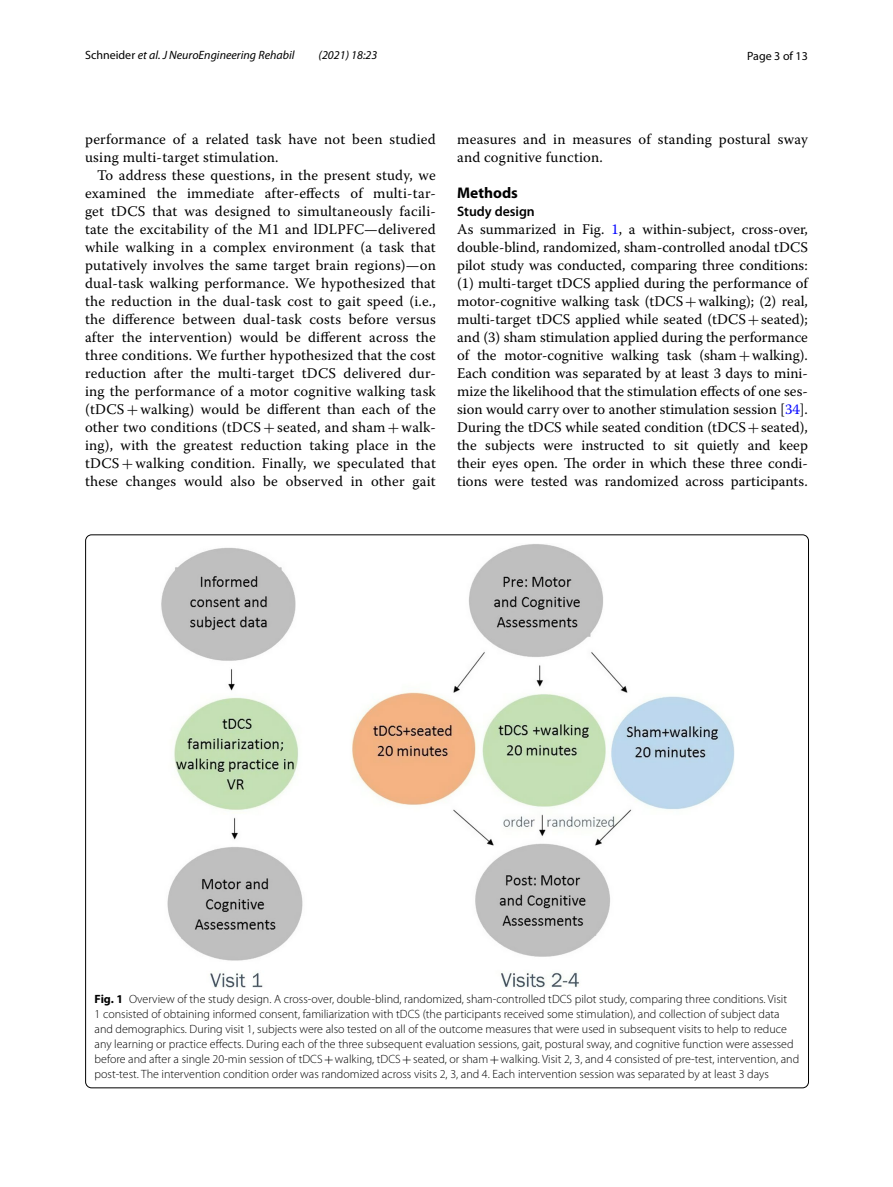
<style>
.page{position:relative;width:893px;height:1187px;background:#fff}
.page>*{position:absolute;margin:0;border:0;box-sizing:border-box;transform-origin:0 0}
.t1{font:700 15.45px "Myriad Pro";color:#000}
.t2{font:14.7px/18px "Warnock Pro";letter-spacing:.015em;color:#000}
.t3{font:600 13.8px "Myriad Pro";color:#000}
.t4{font:300 12px/15px "Myriad Pro";color:#000}
.t5{font:italic 12px "Myriad Pro";color:#000}
.t6{font:12px "Myriad Pro";color:#000}
.s1{font-style:normal}
.s2{font-family:"MTSY"}
.s3{color:#00f}
.s4{font-weight:700}
.s5{font-family:"MTSY";font-weight:400}
</style>
<div class="page">
<img style="left:161px;top:544px;width:573px;height:443px">
<p class="t5" style="left:85px;top:48px;width:211px"><span class="s1">Schneider</span> et al. J NeuroEngineering Rehabil</p>
<p class="t5" style="left:319px;top:48px;width:60px">(2021) 18:23</p>
<p class="t6" style="left:747px;top:48px;width:62px">Page 3 of 13</p>
<p class="t2" style="left:85px;top:130px;width:352px">performance of a related task have not been studied using multi-target stimulation.</p>
<p class="t2" style="left:85px;top:166px;width:352px;text-align:justify;text-indent:12px">To address these questions, in the present study, we examined the immediate after-effects of multi-tar&shy;get tDCS that was designed to simultaneously facili&shy;tate the excitability of the M1 and lDLPFC—delivered while walking in a complex environment (a task that putatively involves the same target brain regions)—on dual-task walking performance. We hypothesized that the reduction in the dual-task cost to gait speed (i.e., the difference between dual-task costs before versus after the intervention) would be different across the three conditions. We further hypothesized that the cost reduction after the multi-target tDCS delivered dur&shy;ing the performance of a motor cognitive walking task (tDCS<span class="s2">+</span>walking) would be different than each of the other two conditions (tDCS<span class="s2">+</span>seated, and sham <span class="s2">+</span>walk&shy;ing), with the greatest reduction taking place in the tDCS<span class="s2">+</span>walking condition. Finally, we speculated that these changes would also be observed in other gait</p>
<p class="t2" style="left:457px;top:130px;width:352px">measures and in measures of standing postural sway and cognitive function.</p>
<p class="t1" style="left:457px;top:182px;width:62px">Methods</p>
<p class="t3" style="left:457px;top:202px;width:79px">Study design</p>
<p class="t2" style="left:457px;top:220px;width:352px;text-align:justify">As summarized in Fig. <span class="s3">1</span>, a within-subject, cross-over, double-blind, randomized, sham-controlled anodal tDCS pilot study was conducted, comparing three conditions: (1) multi-target tDCS applied during the performance of motor-cognitive walking task (tDCS<span class="s2">+</span>walking); (2) real, multi-target tDCS applied while seated (tDCS<span class="s2">+</span>seated); and (3) sham stimulation applied during the performance of the motor-cognitive walking task (sham<span class="s2">+</span>walking).<br>Each condition was separated by at least 3 days to mini&shy;mize the likelihood that the stimulation effects of one ses&shy;sion would carry over to another stimulation session [<span class="s3">34</span>].<br>During the tDCS while seated condition (tDCS<span class="s2">+</span>seated), the subjects were instructed to sit quietly and keep their eyes open. The order in which these three condi&shy;tions were tested was randomized across participants.</p>
<p class="t4" style="left:95px;top:991px;width:706px"><span class="s4">Fig. 1</span> Overview of the study design. A cross-over, double-blind, randomized, sham-controlled tDCS pilot study, comparing three conditions. Visit<br>1 consisted of obtaining informed consent, familiarization with tDCS (the participants received some stimulation), and collection of subject data and demographics. During visit 1, subjects were also tested on all of the outcome measures that were used in subsequent visits to help to reduce any learning or practice effects. During each of the three subsequent evaluation sessions, gait, postural sway, and cognitive function were assessed before and after a single 20-min session of tDCS<span class="s5">+</span>walking, tDCS<span class="s5">+</span>seated, or sham<span class="s5">+</span>walking. Visit 2, 3, and 4 consisted of pre-test, intervention, and post-test. The intervention condition order was randomized across visits 2, 3, and 4. Each intervention session was separated by at least 3 days</p>
</div>
